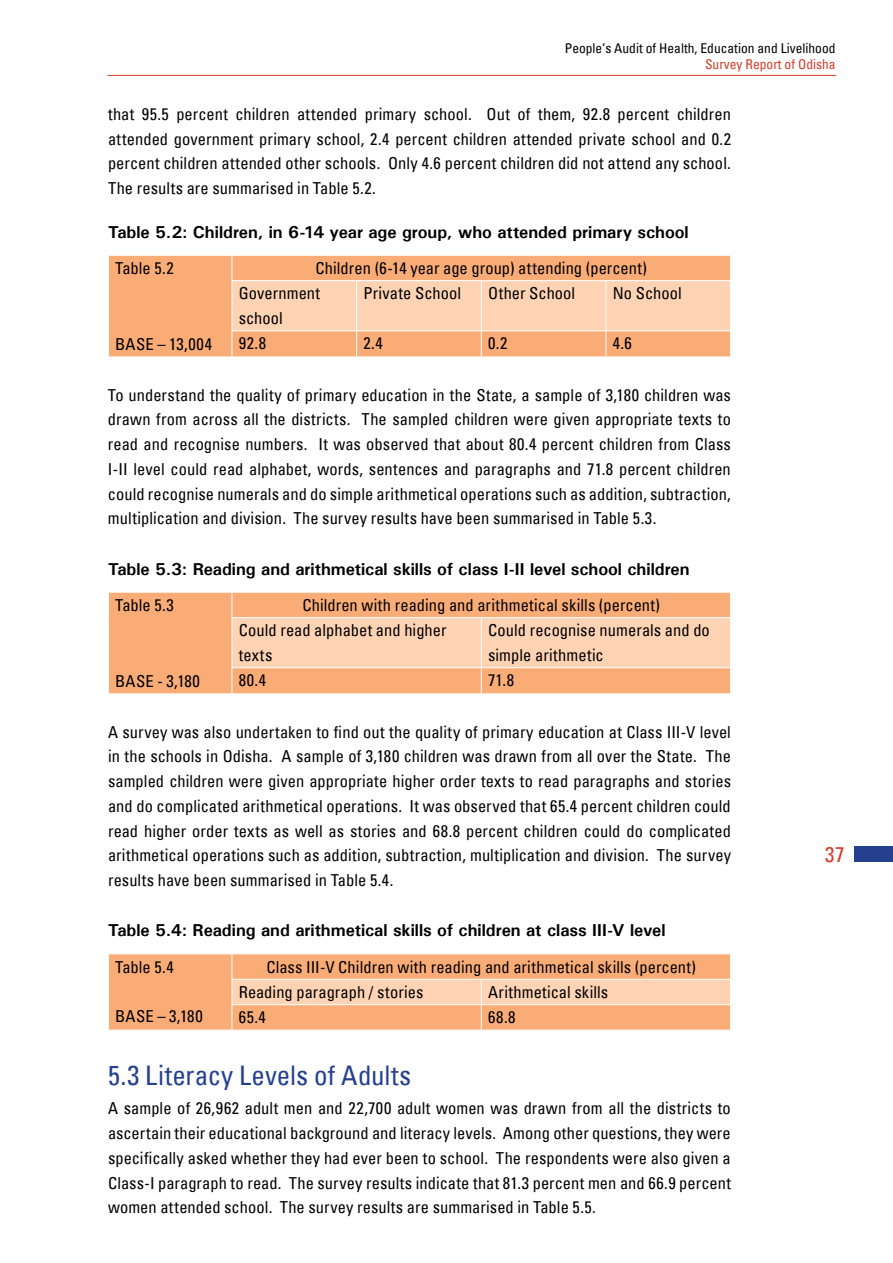
<style>
.page{position:relative;width:893px;height:1263px;background:#fff}
.page>*{position:absolute;margin:0;border:0;box-sizing:border-box;transform-origin:0 0}
.t1{font:condensed 27px "Univers";color:#25408f}
.t2{font:condensed 21px "Univers";color:#d43c2a}
.t3{font:700 17.25px "Univers";color:#000}
.t4{font:condensed 16.5px/24.8px "Univers";letter-spacing:.005em;color:#000;text-align:justify}
.t5{font:condensed 13.5px "Univers";color:#000}
.t6{font:condensed 13.5px "Univers";color:#d43c2a}
</style>
<div class="page">
<hr style="left:108px;top:75px;width:728px;height:1px;background:#d43c2a">
<div style="left:854px;top:846px;width:39px;height:16px;background:#25408f"></div>
<div style="left:109px;top:256px;width:123px;height:101px;background:#faac77"></div>
<svg style="left:232px;top:256px;width:499px;height:101px;background:#fbc198"></svg>
<div style="left:109px;top:593px;width:123px;height:100px;background:#faac77"></div>
<svg style="left:232px;top:592px;width:499px;height:101px;background:#fbc198"></svg>
<div style="left:109px;top:954px;width:123px;height:76px;background:#faac77"></div>
<svg style="left:232px;top:954px;width:499px;height:76px;background:#fbbb8f"></svg>
<p class="t5" style="left:565px;top:40px;width:272px">People’s Audit of Health, Education and Livelihood</p>
<p class="t6" style="left:705px;top:56px;width:132px">Survey Report of Odisha</p>
<p class="t4" style="left:108px;top:101px;width:624px">that 95.5 percent children attended primary school. Out of them, 92.8 percent children attended government primary school, 2.4 percent children attended private school and 0.2 percent children attended other schools. Only 4.6 percent children did not attend any school.<br>The results are summarised in Table 5.2.</p>
<p class="t3" style="left:108px;top:221px;width:582px">Table 5.2: Children, in 6-14 year age group, who attended primary school</p>
<p class="t4" style="left:115px;top:255px;width:60px">Table 5.2</p>
<p class="t4" style="left:239px;top:255px;width:410px;text-align:left;text-indent:77px">Children (6-14 year age group) attending (percent)<br>Government<br>school</p>
<p class="t4" style="left:363px;top:281px;width:99px">Private School</p>
<p class="t4" style="left:488px;top:281px;width:89px">Other School</p>
<p class="t4" style="left:613px;top:281px;width:71px">No School</p>
<p class="t4" style="left:115px;top:332px;width:99px">BASE – 13,004</p>
<p class="t4" style="left:239px;top:331px;width:29px">92.8</p>
<p class="t4" style="left:363px;top:331px;width:21px">2.4</p>
<p class="t4" style="left:488px;top:331px;width:21px">0.2</p>
<p class="t4" style="left:613px;top:331px;width:21px">4.6</p>
<p class="t4" style="left:108px;top:382px;width:624px">To understand the quality of primary education in the State, a sample of 3,180 children was drawn from across all the districts. The sampled children were given appropriate texts to read and recognise numbers. It was observed that about 80.4 percent children from Class I-II level could read alphabet, words, sentences and paragraphs and 71.8 percent children could recognise numerals and do simple arithmetical operations such as addition, subtraction, multiplication and division. The survey results have been summarised in Table 5.3.</p>
<p class="t3" style="left:108px;top:558px;width:583px">Table 5.3: Reading and arithmetical skills of class I-II level school children</p>
<p class="t4" style="left:115px;top:592px;width:60px">Table 5.3</p>
<p class="t4" style="left:239px;top:592px;width:423px;text-align:left;text-indent:64px">Children with reading and arithmetical skills (percent)<br>Could read alphabet and higher<br>texts</p>
<p class="t4" style="left:488px;top:618px;width:223px">Could recognise numerals and do simple arithmetic</p>
<p class="t4" style="left:115px;top:669px;width:86px">BASE - 3,180</p>
<p class="t4" style="left:239px;top:668px;width:29px">80.4</p>
<p class="t4" style="left:488px;top:668px;width:27px">71.8</p>
<p class="t4" style="left:108px;top:719px;width:624px">A survey was also undertaken to find out the quality of primary education at Class III-V level in the schools in Odisha. A sample of 3,180 children was drawn from all over the State. The sampled children were given appropriate higher order texts to read paragraphs and stories and do complicated arithmetical operations. It was observed that 65.4 percent children could read higher order texts as well as stories and 68.8 percent children could do complicated arithmetical operations such as addition, subtraction, multiplication and division. The survey results have been summarised in Table 5.4.</p>
<p class="t3" style="left:108px;top:919px;width:559px">Table 5.4: Reading and arithmetical skills of children at class III-V level</p>
<p class="t4" style="left:115px;top:954px;width:60px">Table 5.4</p>
<p class="t4" style="left:115px;top:1003px;width:89px">BASE – 3,180</p>
<p class="t4" style="left:239px;top:954px;width:459px;line-height:25.3px;text-indent:28px">Class III-V Children with reading and arithmetical skills (percent)<br>Reading paragraph / stories</p>
<p class="t4" style="left:488px;top:979px;width:122px">Arithmetical skills</p>
<p class="t4" style="left:239px;top:1005px;width:29px">65.4</p>
<p class="t4" style="left:488px;top:1005px;width:29px">68.8</p>
<h1 class="t1" style="left:108px;top:1058px;width:305px">5.3 Literacy Levels of Adults</h1>
<p class="t4" style="left:108px;top:1096px;width:624px">A sample of 26,962 adult men and 22,700 adult women was drawn from all the districts to ascertain their educational background and literacy levels. Among other questions, they were specifically asked whether they had ever been to school. The respondents were also given a Class-I paragraph to read. The survey results indicate that 81.3 percent men and 66.9 percent women attended school. The survey results are summarised in Table 5.5.</p>
<p class="t2" style="left:825px;top:840px;width:21px">37</p>
</div>
